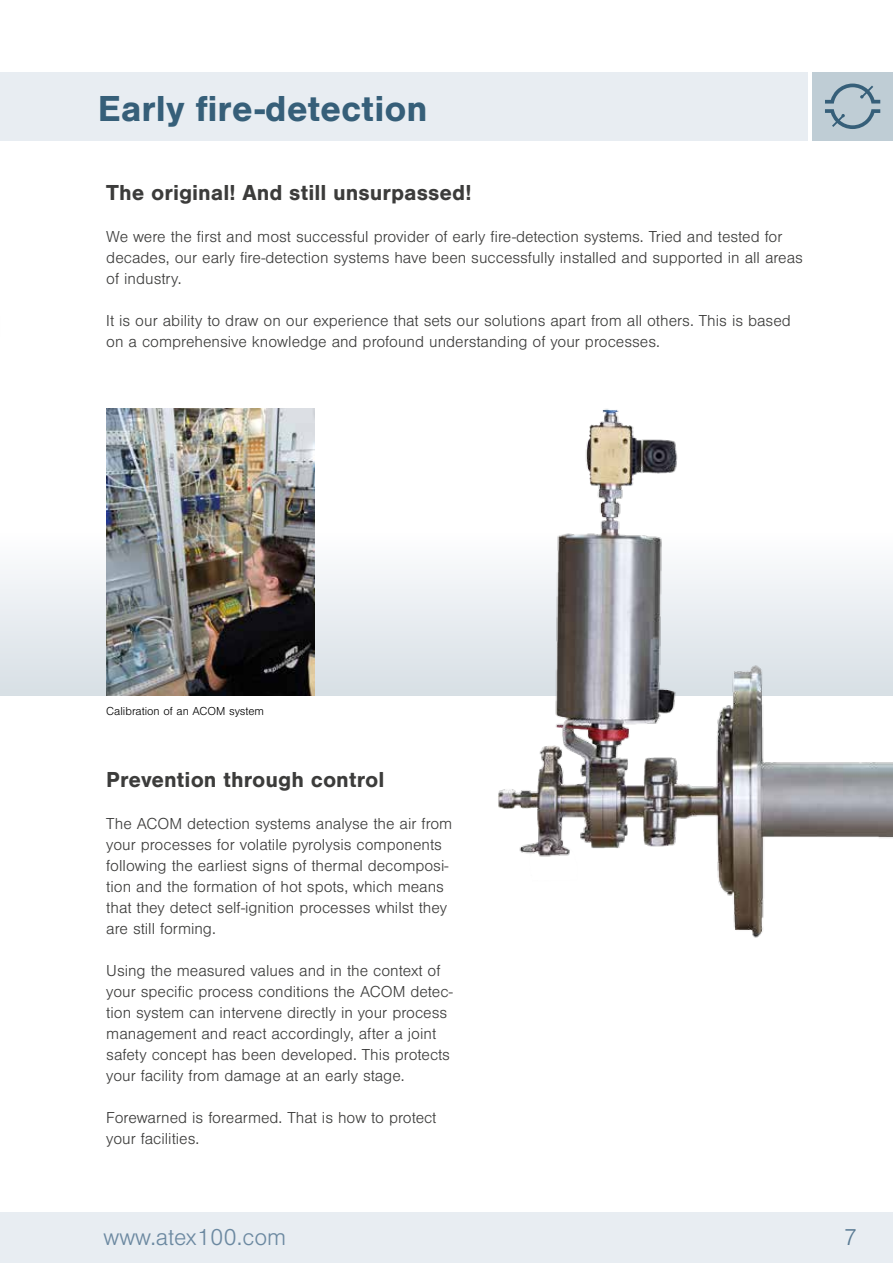
<style>
.page{position:relative;width:893px;height:1263px;background:#fff}
.page>*{position:absolute;margin:0;border:0;box-sizing:border-box;transform-origin:0 0}
.t1{font:700 37.5px "Nimbus San";color:#365f79}
.t2{font:300 24px "Nimbus San";color:#6c89a1}
.t3{font:300 24px "Nimbus San";color:#5a7b94}
.t4{font:700 22.5px "Nimbus San";color:#3c3c3b}
.t5{font:300 16.5px/21px "Nimbus San";color:#3c3c3b}
.t6{font:300 12px "Nimbus San";color:#000}
</style>
<div class="page">
<div style="left:0;top:72px;width:808px;height:68px;background:#e8edf2"></div>
<hr style="left:0;top:72px;width:1px;height:68px;background:#365f79">
<div style="left:812px;top:72px;width:81px;height:68px;background:#bfcdd5"></div>
<div style="left:0;top:1212px;width:893px;height:51px;background:#e8edf2"></div>
<img style="left:0;top:418px;width:1px;height:794px">
<div style="left:1px;top:531px;width:892px;height:165px;background:linear-gradient(to bottom,#fefeff,#d6dfe4)"></div>
<img style="left:457px;top:409px;width:436px;height:529px">
<img style="left:106px;top:408px;width:209px;height:288px">
<svg style="left:825px;top:84px;width:55px;height:45px"></svg>
<h1 class="t1" style="left:98px;top:87px;width:331px">Early fire-detection</h1>
<h3 class="t4" style="left:106px;top:180px;width:367px">The original! And still unsurpassed!</h3>
<p class="t5" style="left:106px;top:226px;width:698px">We were the first and most successful provider of early fire-detection systems. Tried and tested for decades, our early fire-detection systems have been successfully installed and supported in all areas of industry.</p>
<p class="t5" style="left:106px;top:310px;width:686px">It is our ability to draw on our experience that sets our solutions apart from all others. This is based on a comprehensive knowledge and profound understanding of your processes.</p>
<p class="t6" style="left:106px;top:705px;width:159px">Calibration of an ACOM system</p>
<h3 class="t4" style="left:106px;top:767px;width:280px">Prevention through control</h3>
<p class="t5" style="left:106px;top:813px;width:348px">The ACOM detection systems analyse the air from your processes for volatile pyrolysis components following the earliest signs of thermal decomposi&shy;tion and the formation of hot spots, which means that they detect self-ignition processes whilst they are still forming.</p>
<p class="t5" style="left:106px;top:960px;width:348px">Using the measured values and in the context of your specific process conditions the ACOM detec&shy;tion system can intervene directly in your process management and react accordingly, after a joint safety concept has been developed. This protects your facility from damage at an early stage.</p>
<p class="t5" style="left:106px;top:1107px;width:332px">Forewarned is forearmed. That is how to protect your facilities.</p>
<h2 class="t2" style="left:103px;top:1225px;width:184px">www.atex100.com</h2>
<h2 class="t3" style="left:844px;top:1225px;width:15px">7</h2>
</div>
